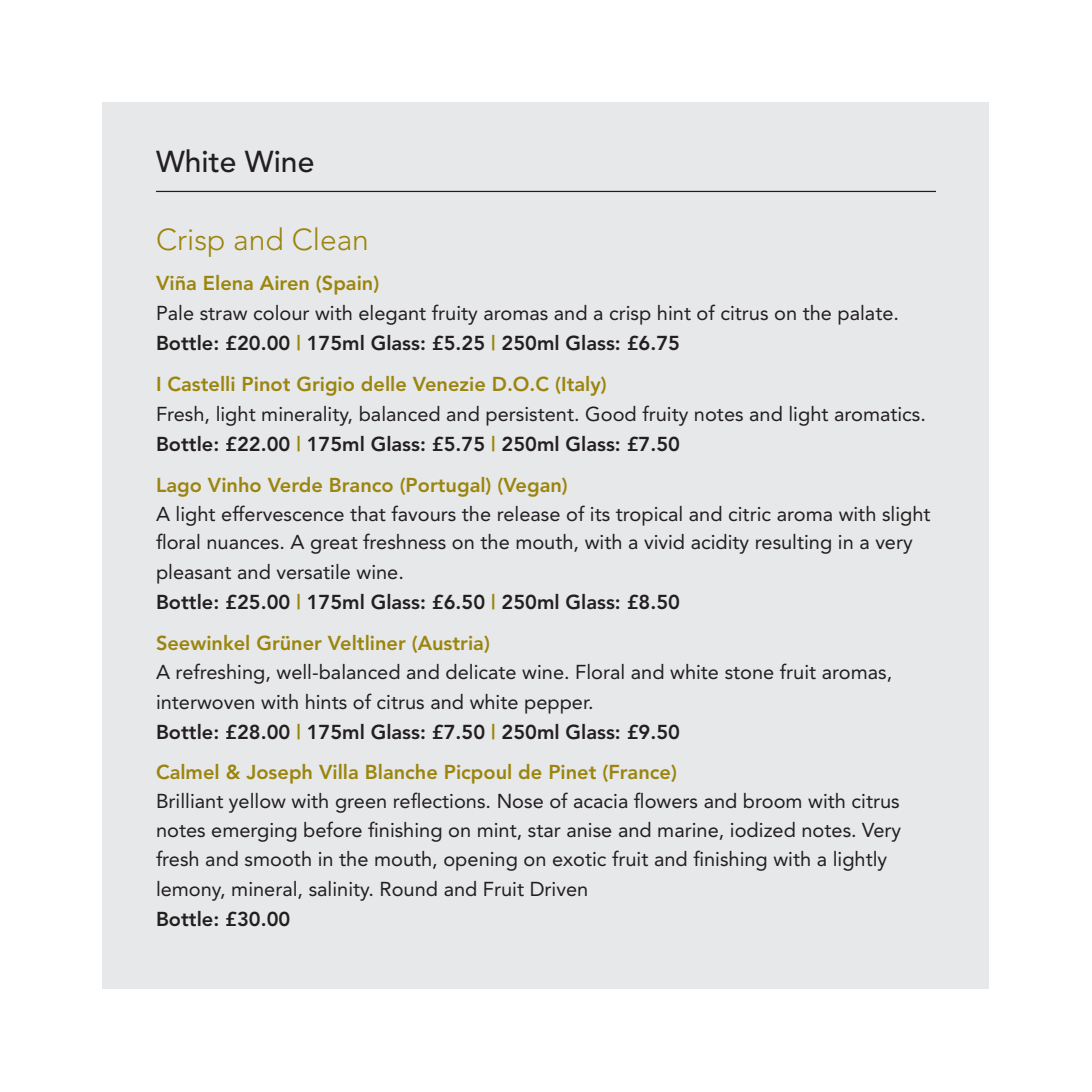
<style>
.page{position:relative;width:1092px;height:1092px;background:#fff}
.page>*{position:absolute;margin:0;border:0;box-sizing:border-box;transform-origin:0 0}
.Helv-8-12{font:300 30px "Avenir";color:#9b850e}
.Helv-8-12-2{font:500 30px "Avenir";color:#231f20}
.Helv-8-12-3{font:20px/29.5px "Avenir";color:#231f20}
.s1{font-weight:800;color:#9b850e}
.s2{font-weight:800}
</style>
<div class="page">
<div style="left:103px;top:103px;width:886px;height:886px;background:#e7e8e9"></div>
<hr style="left:156px;top:191px;width:779px;height:1px;background:#231f20">
<p class="Helv-8-12-2" style="left:156px;top:144px;width:160px">White Wine</p>
<p class="Helv-8-12" style="left:156px;top:222px;width:214px">Crisp and Clean</p>
<p class="Helv-8-12-3" style="left:156px;top:268px;width:744px"><span class="s1">Viña Elena Airen (Spain)<br></span>Pale straw colour with elegant fruity aromas and a crisp hint of citrus on the palate.<br><span class="s2">Bottle: £20.00</span> <span class="s1">|</span> <span class="s2">175ml Glass: £5.25</span> <span class="s1">|</span> <span class="s2">250ml Glass: £6.75</span></p>
<p class="Helv-8-12-3" style="left:156px;top:369px;width:771px"><span class="s1">I Castelli Pinot Grigio delle Venezie D.O.C (Italy)<br></span>Fresh, light minerality, balanced and persistent. Good fruity notes and light aromatics.<br><span class="s2">Bottle: £22.00</span> <span class="s1">|</span> <span class="s2">175ml Glass: £5.75</span> <span class="s1">|</span> <span class="s2">250ml Glass: £7.50</span></p>
<p class="Helv-8-12-3" style="left:156px;top:470px;width:776px"><span class="s1">Lago Vinho Verde Branco (Portugal) (Vegan)<br></span>A light effervescence that favours the release of its tropical and citric aroma with slight floral nuances. A great freshness on the mouth, with a vivid acidity resulting in a very pleasant and versatile wine.<br><span class="s2">Bottle: £25.00</span> <span class="s1">|</span> <span class="s2">175ml Glass: £6.50</span> <span class="s1">|</span> <span class="s2">250ml Glass: £8.50</span></p>
<p class="Helv-8-12-3" style="left:156px;top:628px;width:737px"><span class="s1">Seewinkel Grüner Veltliner (Austria)<br></span>A refreshing, well-balanced and delicate wine. Floral and white stone fruit aromas, interwoven with hints of citrus and white pepper.<br><span class="s2">Bottle: £28.00</span> <span class="s1">|</span> <span class="s2">175ml Glass: £7.50</span> <span class="s1">|</span> <span class="s2">250ml Glass: £9.50</span></p>
<p class="Helv-8-12-3" style="left:156px;top:757px;width:746px"><span class="s1">Calmel &amp; Joseph Villa Blanche Picpoul de Pinet (France)<br></span>Brilliant yellow with green reflections. Nose of acacia flowers and broom with citrus notes emerging before finishing on mint, star anise and marine, iodized notes. Very fresh and smooth in the mouth, opening on exotic fruit and finishing with a lightly lemony, mineral, salinity. Round and Fruit Driven<br><span class="s2">Bottle: £30.00</span></p>
</div>
